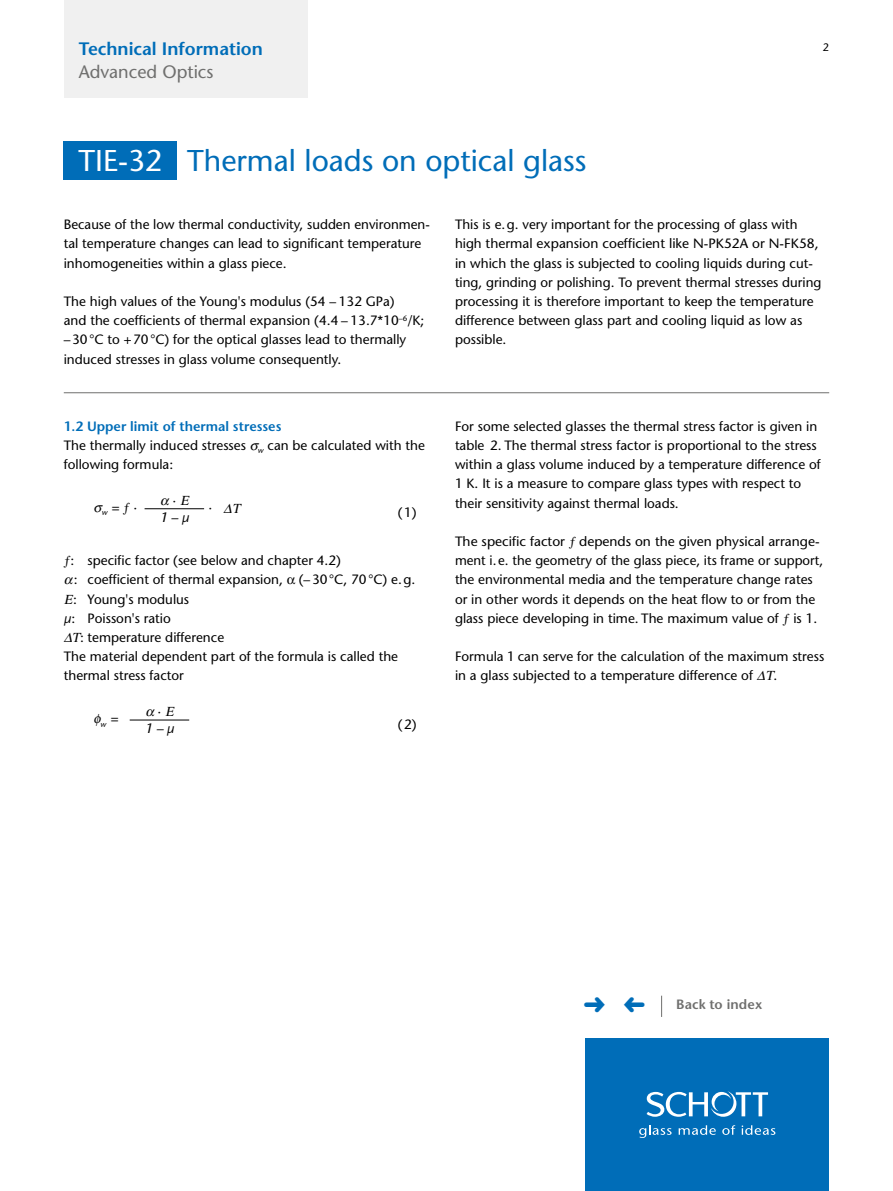
<style>
.page{position:relative;width:893px;height:1191px;background:#fff}
.page>*{position:absolute;margin:0;border:0;box-sizing:border-box;transform-origin:0 0}
.t1{font:500 30px "Stone Sans Std";color:#006db8}
.t2{font:600 18px "Stone Sans Std";color:#006db8}
.t3{font:500 18px "Stone Sans Std";color:#6f6f6e}
.t4{font:500 13.5px/19.2px "Stone Sans Std";color:#000}
.t5{font:600 13.5px "Stone Sans Std";letter-spacing:.01em;color:#6f6f6e}
.t6{font:italic 500 13.5px "Stone Sans Std";color:#000}
.t7{font:500 10.8px "Stone Sans Std";color:#000}
.t8{font:italic 500 7.8px "Stone Sans Std";color:#000}
.s1{color:#fff}
.s2{font-weight:600;color:#006db8}
.s3{font-style:inherit}
.s4{font-style:italic}
</style>
<div class="page">
<div style="left:585px;top:1038px;width:244px;height:153px;background:#006db8"></div>
<svg style="left:639px;top:1125px;width:33px;height:13px"></svg>
<svg style="left:679px;top:1125px;width:37px;height:9px"></svg>
<svg style="left:722px;top:1125px;width:13px;height:9px"></svg>
<svg style="left:742px;top:1125px;width:33px;height:9px"></svg>
<svg style="left:647px;top:1091px;width:121px;height:25px"></svg>
<div style="left:64px;top:0;width:244px;height:98px;background:#f0f0f0"></div>
<div style="left:64px;top:142px;width:113px;height:38px;background:#006db8"></div>
<svg style="left:661px;top:995px;width:1px;height:22px"></svg>
<hr style="left:64px;top:392px;width:765px;height:1px;background:#6f6f6e">
<hr style="left:145px;top:508px;width:59px;height:1px;background:#000">
<hr style="left:130px;top:719px;width:59px;height:1px;background:#000">
<h2 class="t2" style="left:79px;top:38px;width:186px">Technical Information</h2>
<p class="t7" style="left:823px;top:40px;width:8px">2</p>
<h2 class="t3" style="left:79px;top:61px;width:136px">Advanced Optics</h2>
<h1 class="t1" style="left:78px;top:143px;width:509px"><span class="s1">TIE-32</span> Thermal loads on optical glass</h1>
<p class="t4" style="left:64px;top:215px;width:368px">Because of the low thermal conductivity, sudden environmen&shy;tal temperature changes can lead to significant temperature inhomogeneities within a glass piece.</p>
<p class="t4" style="left:64px;top:292px;width:362px">The high values of the Young's modulus (54 – 132 GPa)<br>and the coefficients of thermal expansion (4.4 – 13.7*10<sup>–6</sup>/K; –30°C to +70°C) for the optical glasses lead to thermally induced stresses in glass volume consequently.</p>
<p class="t4" style="left:64px;top:416px;width:363px"><span class="s2">1.2 Upper limit of thermal stresses<br></span>The thermally induced stresses <sub>w</sub> can be calculated with the following formula:</p>
<p class="t8" style="left:102px;top:508px;width:37px">w <sup>=</sup> <sup>·</sup></p>
<p class="t4" style="left:173px;top:490px;width:5px">·</p>
<p class="t4" style="left:209px;top:498px;width:5px">·</p>
<p class="t4" style="left:398px;top:503px;width:20px">(1)</p>
<p class="t6" style="left:160px;top:509px;width:31px"><span class="s3">1</span> – μ</p>
<p class="t4" style="left:71px;top:551px;width:272px">: specific factor (see below and chapter 4.2)</p>
<p class="t4" style="left:74px;top:570px;width:343px">: coefficient of thermal expansion, (–30°C, 70°C) e.g.</p>
<p class="t4" style="left:73px;top:589px;width:118px">: Young's modulus</p>
<p class="t4" style="left:64px;top:608px;width:109px"><span class="s4">μ</span>: Poisson's ratio</p>
<p class="t4" style="left:80px;top:628px;width:145px">: temperature difference</p>
<p class="t4" style="left:64px;top:647px;width:336px">The material dependent part of the formula is called the</p>
<p class="t4" style="left:64px;top:666px;width:122px">thermal stress factor</p>
<p class="t8" style="left:101px;top:719px;width:19px">w <sup>=</sup></p>
<p class="t4" style="left:158px;top:701px;width:5px">·</p>
<p class="t4" style="left:398px;top:714px;width:20px">(2)</p>
<p class="t6" style="left:145px;top:720px;width:31px"><span class="s3">1</span> – μ</p>
<p class="t4" style="left:455px;top:215px;width:368px">This is e.g. very important for the processing of glass with high thermal expansion coefficient like N-PK52A or N-FK58, in which the glass is subjected to cooling liquids during cut&shy;ting, grinding or polishing. To prevent thermal stresses during processing it is therefore important to keep the temperature difference between glass part and cooling liquid as low as possible.</p>
<p class="t4" style="left:455px;top:416px;width:367px">For some selected glasses the thermal stress factor is given in table 2. The thermal stress factor is proportional to the stress within a glass volume induced by a temperature difference of 1 K. It is a measure to compare glass types with respect to their sensitivity against thermal loads.</p>
<p class="t4" style="left:455px;top:532px;width:370px">The specific factor depends on the given physical arrange&shy;ment i.e. the geometry of the glass piece, its frame or support, the environmental media and the temperature change rates or in other words it depends on the heat flow to or from the glass piece developing in time. The maximum value of is 1.</p>
<p class="t4" style="left:455px;top:647px;width:371px">Formula 1 can serve for the calculation of the maximum stress in a glass subjected to a temperature difference of</p>
<p class="t4" style="left:773px;top:666px;width:5px">.</p>
<p class="t5" style="left:676px;top:995px;width:88px">Back to index</p>
</div>
